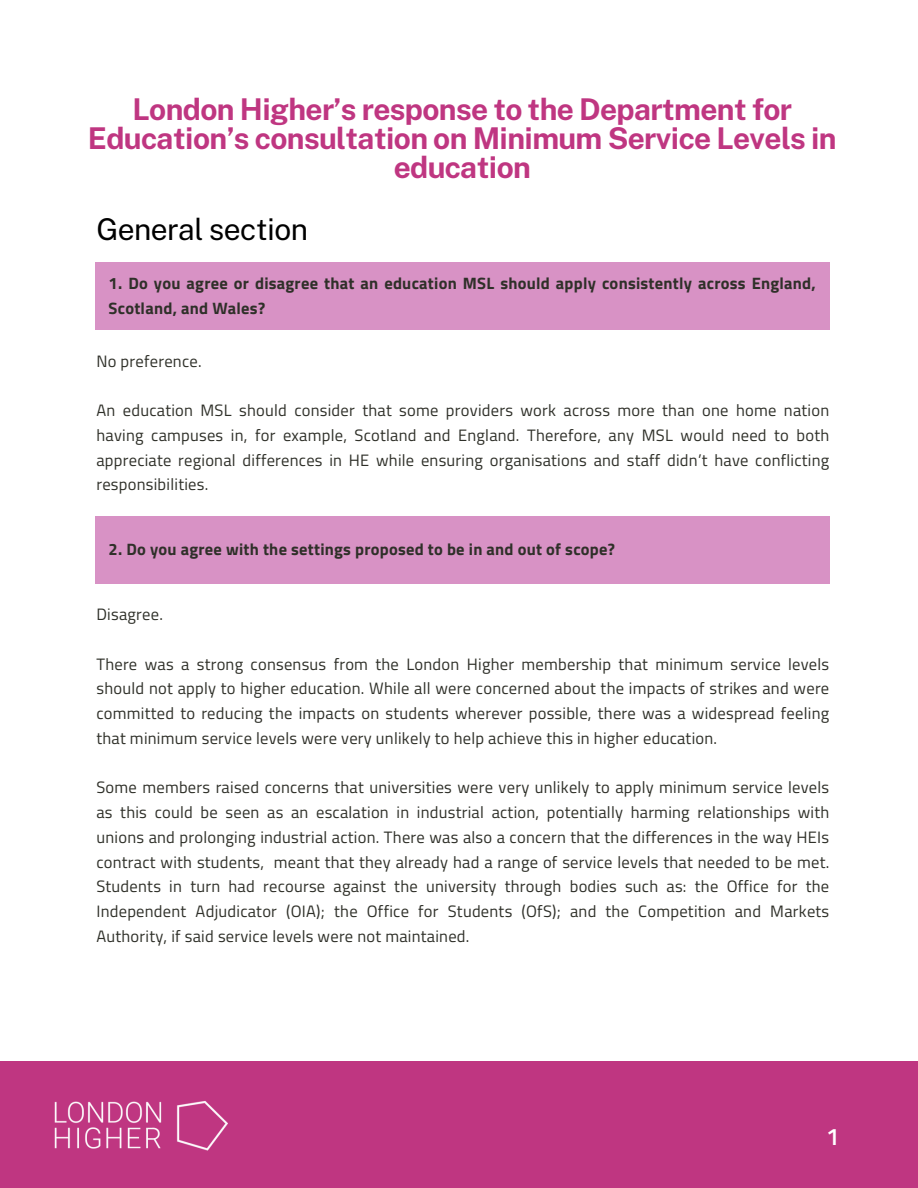
<style>
.page{position:relative;width:918px;height:1188px;background:#fff}
.page>*{position:absolute;margin:0;border:0;box-sizing:border-box;transform-origin:0 0}
.t1{font:700 30px/29.2px "Public Sans";letter-spacing:-.02em;color:#bf3681;text-align:center}
.t2{font:30px "Public Sans";letter-spacing:-.02em;color:#000}
.t3{font:600 24px "Titillium Web";color:#fff}
.t4{font:16.5px/24.8px "Titillium Web";letter-spacing:.015em;color:#2f3029;text-align:justify}
.t5{font:700 16.5px/24.8px "Titillium Web";letter-spacing:.015em;color:#2f3029}
</style>
<div class="page">
<div style="left:0;top:1061px;width:918px;height:127px;background:#bf3681"></div>
<img style="left:54px;top:1101px;width:174px;height:50px">
<div style="left:95px;top:262px;width:734px;height:68px;background:#d892c5"></div>
<div style="left:95px;top:516px;width:734px;height:67px;background:#d892c5"></div>
<h1 class="t1" style="left:88px;top:94px;width:750px">London Higher’s response to the Department for<br>Education’s consultation on Minimum Service Levels in education</h1>
<p class="t2" style="left:96px;top:211px;width:213px">General section</p>
<h3 class="t5" style="left:109px;top:271px;width:709px">1. Do you agree or disagree that an education MSL should apply consistently across England,<br>Scotland, and Wales?</h3>
<p class="t4" style="left:96px;top:348px;width:107px">No preference.</p>
<p class="t4" style="left:96px;top:398px;width:734px">An education MSL should consider that some providers work across more than one home nation having campuses in, for example, Scotland and England. Therefore, any MSL would need to both appreciate regional differences in HE while ensuring organisations and staff didn’t have conflicting responsibilities.</p>
<p class="t5" style="left:109px;top:537px;width:508px">2. Do you agree with the settings proposed to be in and out of scope?</p>
<p class="t4" style="left:96px;top:602px;width:68px">Disagree.</p>
<p class="t4" style="left:96px;top:651px;width:734px">There was a strong consensus from the London Higher membership that minimum service levels should not apply to higher education. While all were concerned about the impacts of strikes and were committed to reducing the impacts on students wherever possible, there was a widespread feeling that minimum service levels were very unlikely to help achieve this in higher education.</p>
<p class="t4" style="left:96px;top:775px;width:734px">Some members raised concerns that universities were very unlikely to apply minimum service levels as this could be seen as an escalation in industrial action, potentially harming relationships with unions and prolonging industrial action. There was also a concern that the differences in the way HEIs contract with students, meant that they already had a range of service levels that needed to be met.<br>Students in turn had recourse against the university through bodies such as: the Office for the Independent Adjudicator (OIA); the Office for Students (OfS); and the Competition and Markets Authority, if said service levels were not maintained.</p>
<h3 class="t3" style="left:826px;top:1118px;width:15px">1</h3>
</div>
